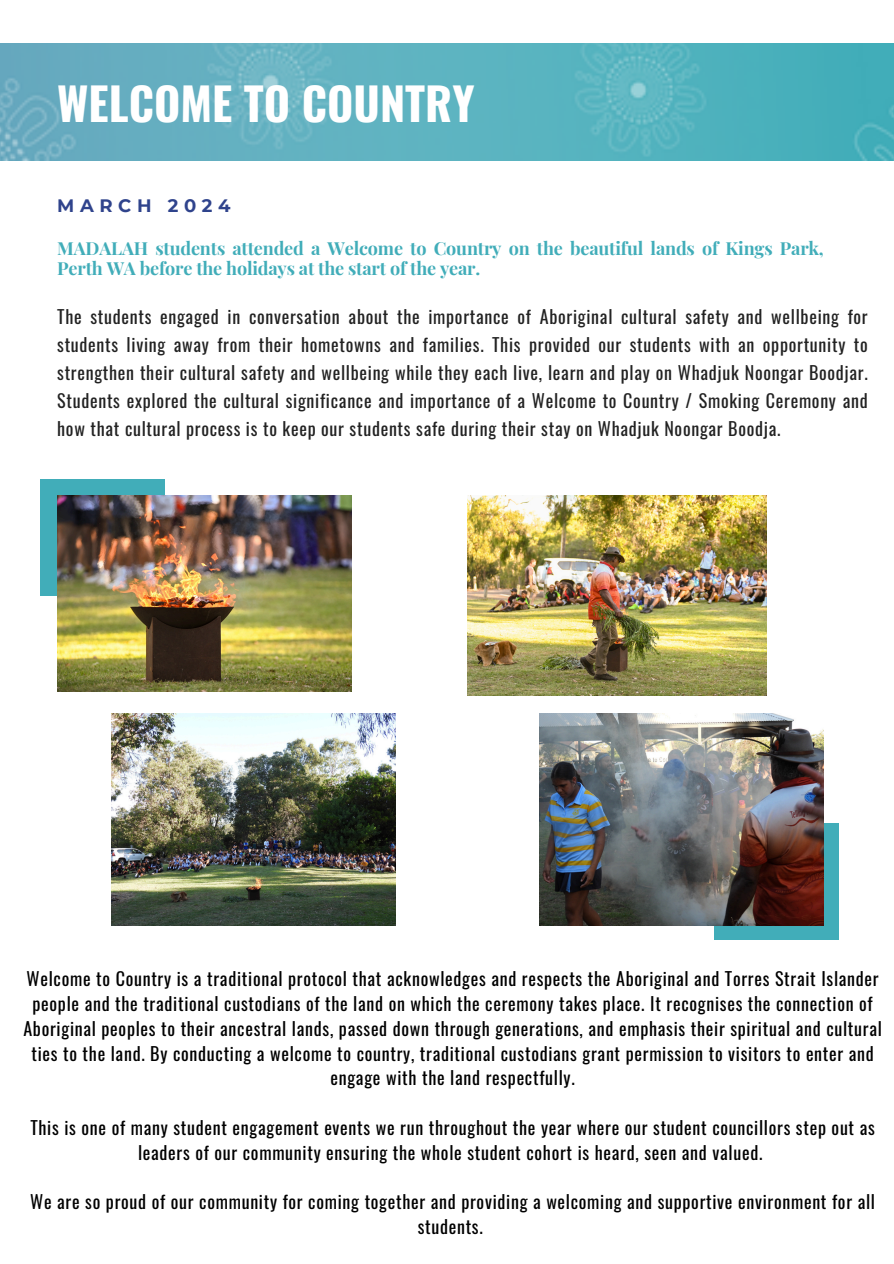
<style>
.page{position:relative;width:894px;height:1264px;background:#fff}
.page>*{position:absolute;margin:0;border:0;box-sizing:border-box;transform-origin:0 0}
.t1{font:700 45px "Oswald";color:#fff}
.t2{font:18px/24.8px "Oswald";letter-spacing:.04em;color:#000;text-align:center}
.t3{font:18px/28.2px "Oswald";letter-spacing:.04em;color:#222;text-align:justify}
.t4{font:700 18px/19.2px "Playfair Display";letter-spacing:-.01em;color:#41adb9}
.t5{font:700 18px "Montserrat";letter-spacing:.31em;color:#2f438c}
</style>
<div class="page">
<img style="left:0;top:43px;width:893px;height:117px">
<div style="left:40px;top:478px;width:124px;height:117px;background:#41adb9"></div>
<img style="left:57px;top:496px;width:294px;height:195px">
<img style="left:467px;top:496px;width:299px;height:199px">
<img style="left:111px;top:713px;width:284px;height:212px">
<div style="left:714px;top:823px;width:124px;height:116px;background:#41adb9"></div>
<img style="left:539px;top:713px;width:284px;height:212px">
<p class="t1" style="left:57px;top:68px;width:418px">WELCOME TO COUNTRY</p>
<p class="t5" style="left:57px;top:194px;width:175px">MARCH 2024</p>
<p class="t4" style="left:57px;top:238px;width:768px">MADALAH students attended a Welcome to Country on the beautiful lands of Kings Park,<br>Perth WA before the holidays at the start of the year.</p>
<p class="t3" style="left:57px;top:301px;width:811px">The students engaged in conversation about the importance of Aboriginal cultural safety and wellbeing for students living away from their hometowns and families. This provided our students with an opportunity to strengthen their cultural safety and wellbeing while they each live, learn and play on Whadjuk Noongar Boodjar.<br>Students explored the cultural significance and importance of a Welcome to Country / Smoking Ceremony and how that cultural process is to keep our students safe during their stay on Whadjuk Noongar Boodja.</p>
<p class="t2" style="left:23px;top:965px;width:859px">Welcome to Country is a traditional protocol that acknowledges and respects the Aboriginal and Torres Strait Islander people and the traditional custodians of the land on which the ceremony takes place. It recognises the connection of Aboriginal peoples to their ancestral lands, passed down through generations, and emphasis their spiritual and cultural ties to the land. By conducting a welcome to country, traditional custodians grant permission to visitors to enter and engage with the land respectfully.</p>
<p class="t2" style="left:30px;top:1114px;width:845px">This is one of many student engagement events we run throughout the year where our student councillors step out as leaders of our community ensuring the whole student cohort is heard, seen and valued.</p>
<p class="t2" style="left:30px;top:1188px;width:846px">We are so proud of our community for coming together and providing a welcoming and supportive environment for all students.</p>
</div>
